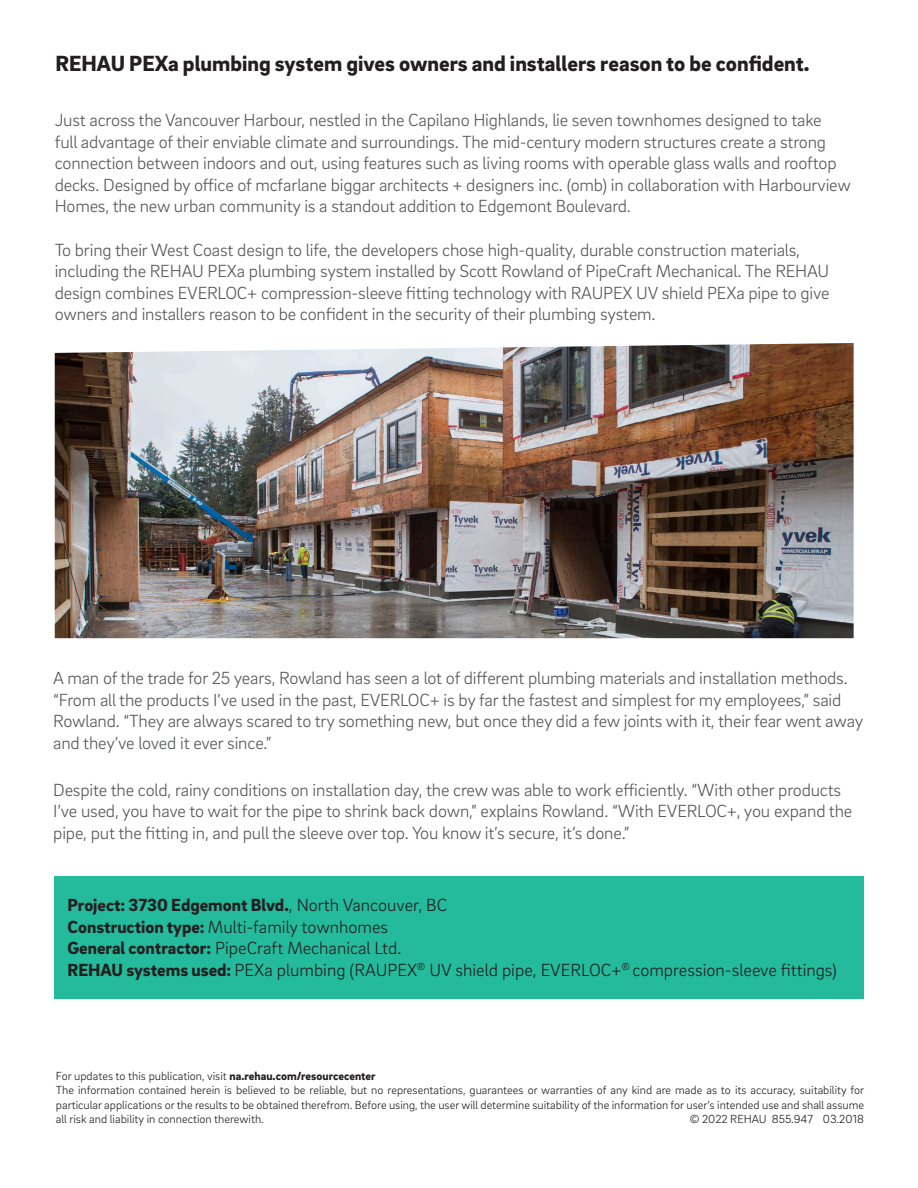
<style>
.page{position:relative;width:918px;height:1188px;background:#fff}
.page>*{position:absolute;margin:0;border:0;box-sizing:border-box;transform-origin:0 0}
.t1{font:900 22.5px "Brix Sans";color:#231f20}
.body_text{font:300 18px/21.6px "Brix Sans";letter-spacing:-.01em;color:#57585a}
.t2{font:300 18px "Brix Sans";color:#231f20}
.t3{font:900 18px "Brix Sans";color:#231f20}
.t4{font:300 12px/14.4px "Brix Sans";color:#231f20;text-align:justify}
.s1{font-weight:300}
.s2{font-weight:900}
</style>
<div class="page">
<img style="left:55px;top:343px;width:799px;height:295px">
<div style="left:54px;top:877px;width:810px;height:122px;background:#24bb9d"></div>
<p class="t1" style="left:56px;top:48px;width:756px">REHAU PEXa plumbing system gives owners and installers reason to be confident.</p>
<p class="body_text" style="left:55px;top:108px;width:798px">Just across the Vancouver Harbour, nestled in the Capilano Highlands, lie seven townhomes designed to take<br>full advantage of their enviable climate and surroundings. The mid-century modern structures create a strong connection between indoors and out, using features such as living rooms with operable glass walls and rooftop decks. Designed by office of mcfarlane biggar architects + designers inc. (omb) in collaboration with Harbourview Homes, the new urban community is a standout addition to Edgemont Boulevard.</p>
<p class="body_text" style="left:55px;top:238px;width:776px">To bring their West Coast design to life, the developers chose high-quality, durable construction materials, including the REHAU PEXa plumbing system installed by Scott Rowland of PipeCraft Mechanical. The REHAU design combines EVERLOC+ compression-sleeve fitting technology with RAUPEX UV shield PEXa pipe to give owners and installers reason to be confident in the security of their plumbing system.</p>
<p class="body_text" style="left:53px;top:666px;width:812px">A man of the trade for 25 years, Rowland has seen a lot of different plumbing materials and installation methods. “From all the products I’ve used in the past, EVERLOC+ is by far the fastest and simplest for my employees,” said Rowland. “They are always scared to try something new, but once they did a few joints with it, their fear went away and they’ve loved it ever since.”</p>
<p class="body_text" style="left:53px;top:778px;width:801px">Despite the cold, rainy conditions on installation day, the crew was able to work efficiently. “With other products<br>I’ve used, you have to wait for the pipe to shrink back down,” explains Rowland. “With EVERLOC+, you expand the pipe, put the fitting in, and pull the sleeve over top. You know it’s secure, it’s done.”</p>
<p class="t3" style="left:68px;top:893px;width:381px">Project: 3730 Edgemont Blvd.<span class="s1">, North Vancouver, BC</span></p>
<p class="t2" style="left:68px;top:915px;width:322px"><span class="s2">Construction type:</span> Multi-family townhomes</p>
<p class="t2" style="left:68px;top:937px;width:336px"><span class="s2">General contractor:</span> PipeCraft Mechanical Ltd.</p>
<p class="t2" style="left:68px;top:958px;width:771px"><span class="s2">REHAU systems used:</span> PEXa plumbing (RAUPEX<sup>®</sup> UV shield pipe, EVERLOC+<sup>®</sup> compression-sleeve fittings)</p>
<p class="t4" style="left:56px;top:1068px;width:321px">For updates to this publication, visit <span class="s2">na.rehau.com/resourcecenter</span></p>
<p class="t4" style="left:56px;top:1083px;width:810px">The information contained herein is believed to be reliable, but no representations, guarantees or warranties of any kind are made as to its accuracy, suitability for particular applications or the results to be obtained therefrom. Before using, the user will determine suitability of the information for user’s intended use and shall assume all risk and liability in connection therewith.</p>
<p class="t4" style="left:690px;top:1112px;width:176px">© 2022 REHAU 855.947 03.2018</p>
</div>
